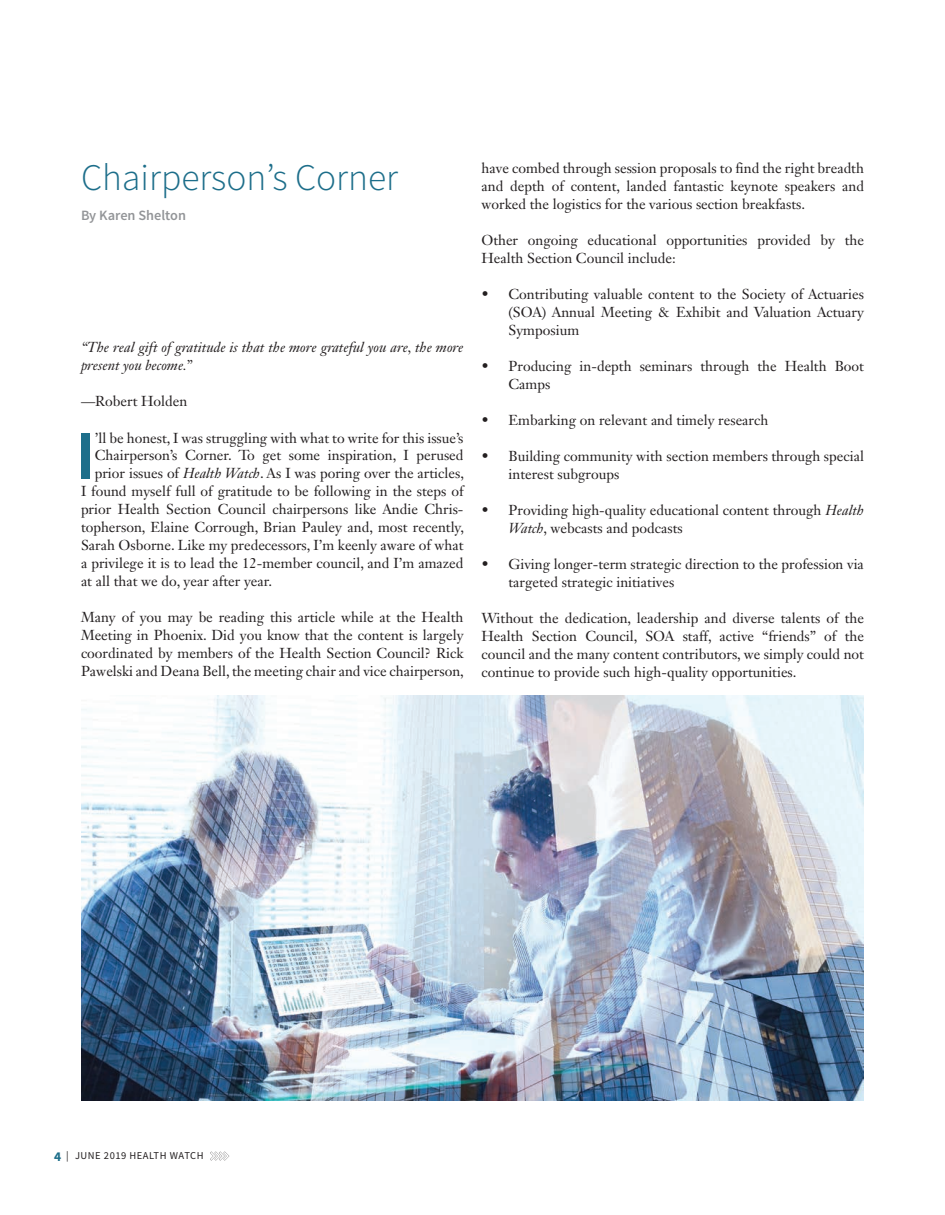
<style>
.page{position:relative;width:945px;height:1215px;background:#fff}
.page>*{position:absolute;margin:0;border:0;box-sizing:border-box;transform-origin:0 0}
.t1{font:600 69.3px "Source Sans Pro";color:#1d6e8a}
.t2{font:300 37.5px "Source Sans Pro";color:#1d6e8a}
.t3{font:14.25px/18px "Janson Text LT Std";color:#231f20}
.t4{font:italic 14.25px/18px "Janson Text LT Std";color:#231f20}
.t5{font:600 14.25px "Source Sans Pro";color:#939598}
.t6{font:10.5px "Source Sans Pro";letter-spacing:.05em;color:#231f20}
.s1{font-style:italic}
.s2{font-weight:700;font-size:13.5px;color:#1d6e8a}
</style>
<div class="page">
<svg style="left:210px;top:1151px;width:19px;height:10px"></svg>
<img style="left:81px;top:695px;width:783px;height:405px">
<h2 class="t2" style="left:81px;top:155px;width:319px">Chairperson’s Corner</h2>
<p class="t5" style="left:81px;top:206px;width:107px">By Karen Shelton</p>
<p class="t4" style="left:81px;top:339px;width:384px">“The real gift of gratitude is that the more grateful you are, the more present you become.”</p>
<p class="t3" style="left:81px;top:392px;width:108px">—Robert Holden</p>
<h1 class="t1" style="left:75px;top:412px;width:21px">I</h1>
<p class="t3" style="left:95px;top:428px;width:370px">’ll be honest, I was struggling with what to write for this issue’s</p>
<p class="t3" style="left:95px;top:446px;width:370px">Chairperson’s Corner. To get some inspiration, I perused</p>
<p class="t3" style="left:95px;top:464px;width:371px">prior issues of <span class="s1">Health Watch</span>. As I was poring over the articles,</p>
<p class="t3" style="left:81px;top:482px;width:384px">I found myself full of gratitude to be following in the steps of</p>
<p class="t3" style="left:81px;top:500px;width:384px">prior Health Section Council chairpersons like Andie Chris-</p>
<p class="t3" style="left:81px;top:518px;width:385px">topherson, Elaine Corrough, Brian Pauley and, most recently,</p>
<p class="t3" style="left:81px;top:536px;width:384px">Sarah Osborne. Like my predecessors, I’m keenly aware of what</p>
<p class="t3" style="left:81px;top:554px;width:384px">a privilege it is to lead the 12-member council, and I’m amazed</p>
<p class="t3" style="left:81px;top:572px;width:193px">at all that we do, year after year.</p>
<p class="t3" style="left:81px;top:608px;width:384px;text-align:justify">Many of you may be reading this article while at the Health Meeting in Phoenix. Did you know that the content is largely coordinated by members of the Health Section Council? Rick Pawelski and Deana Bell, the meeting chair and vice chairperson,</p>
<p class="t3" style="left:482px;top:159px;width:384px;text-align:justify">have combed through session proposals to find the right breadth and depth of content, landed fantastic keynote speakers and worked the logistics for the various section breakfasts.</p>
<p class="t3" style="left:482px;top:231px;width:384px">Other ongoing educational opportunities provided by the<br>Health Section Council include:</p>
<p class="t3" style="left:509px;top:285px;width:357px;text-align:justify;text-indent:-27px">• Contributing valuable content to the Society of Actuaries (SOA) Annual Meeting &amp; Exhibit and Valuation Actuary Symposium</p>
<p class="t3" style="left:509px;top:357px;width:357px;text-indent:-27px">• Producing in-depth seminars through the Health Boot<br>Camps</p>
<p class="t3" style="left:482px;top:411px;width:288px">• Embarking on relevant and timely research</p>
<p class="t3" style="left:509px;top:447px;width:357px;text-indent:-27px">• Building community with section members through special interest subgroups</p>
<p class="t3" style="left:509px;top:501px;width:357px;text-indent:-27px">• Providing high-quality educational content through <span class="s1">Health<br>Watch</span>, webcasts and podcasts</p>
<p class="t3" style="left:509px;top:555px;width:357px;text-indent:-27px">• Giving longer-term strategic direction to the profession via targeted strategic initiatives</p>
<p class="t3" style="left:482px;top:609px;width:384px;text-align:justify">Without the dedication, leadership and diverse talents of the Health Section Council, SOA staff, active “friends” of the council and the many content contributors, we simply could not continue to provide such high-quality opportunities.</p>
<p class="t6" style="left:54px;top:1149px;width:151px"><span class="s2">4</span> | JUNE 2019 HEALTH WATCH</p>
</div>
